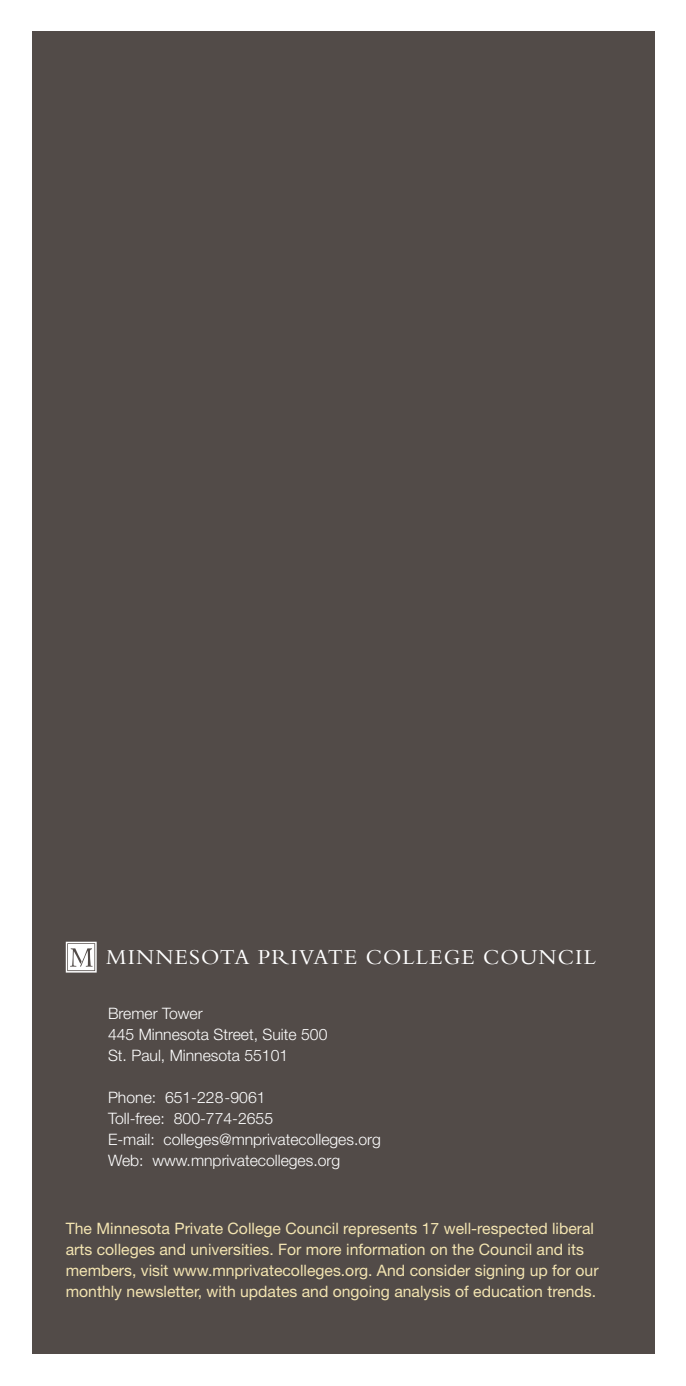
<style>
.page{position:relative;width:686px;height:1386px;background:#fff}
.page>*{position:absolute;margin:0;border:0;box-sizing:border-box;transform-origin:0 0}
.t1{font:22.22px "Bembo";letter-spacing:.05em;color:#fff}
.t2{font:15.75px/21px "Helvetica Neue";color:#f3e4b1}
.t3{font:300 15.75px/21px "Helvetica Neue";color:#fff}
</style>
<div class="page">
<div style="left:32px;top:32px;width:622px;height:1322px;background:#524b48"></div>
<svg style="left:66px;top:942px;width:31px;height:31px"></svg>
<h1 class="t1" style="left:106px;top:944px;width:491px">MINNESOTA PRIVATE COLLEGE COUNCIL</h1>
<p class="t3" style="left:108px;top:1003px;width:221px">Bremer Tower<br>445 Minnesota Street, Suite 500<br>St. Paul, Minnesota 55101</p>
<p class="t3" style="left:108px;top:1087px;width:274px">Phone: 651-228-9061<br>Toll-free: 800-774-2655<br>E-mail: colleges@mnprivatecolleges.org<br>Web: www.mnprivatecolleges.org</p>
<p class="t2" style="left:66px;top:1218px;width:534px">The Minnesota Private College Council represents 17 well-respected liberal arts colleges and universities. For more information on the Council and its members, visit www.mnprivatecolleges.org. And consider signing up for our monthly newsletter, with updates and ongoing analysis of education trends.</p>
</div>
